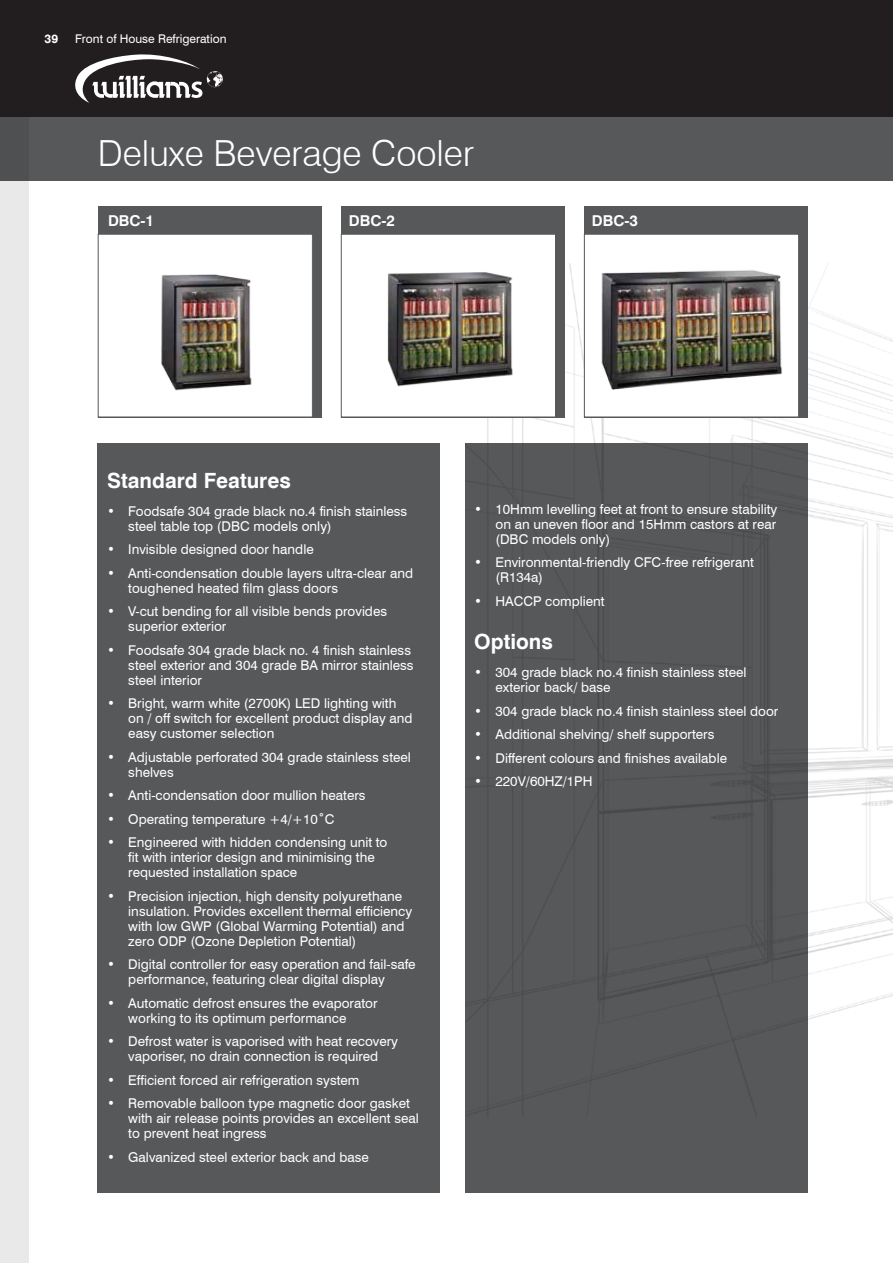
<style>
.page{position:relative;width:893px;height:1263px;background:#fff}
.page>*{position:absolute;margin:0;border:0;box-sizing:border-box;transform-origin:0 0}
.t1{font:300 36px "Swiss 721 BT";color:#fff}
.t2{font:700 21px "Swiss 721 BT";color:#fff}
.t3{font:700 15px "Swiss 721 BT";color:#fff}
.t4{font:13.5px/15px "Swiss 721 BT";color:#fff}
.t5{font:12px "Swiss 721 BT";color:#fff}
.t6{font:700 12px "Swiss 721 BT";color:#fff}
</style>
<div class="page">
<img style="left:466px;top:264px;width:427px;height:756px">
<div style="left:0;top:0;width:893px;height:117px;background:#221e1f"></div>
<div style="left:0;top:180px;width:28px;height:1083px;background:#e9e9e9"></div>
<svg style="left:75px;top:54px;width:148px;height:49px"></svg>
<div style="left:98px;top:443px;width:342px;height:750px;background:#57585a"></div>
<div style="left:466px;top:443px;width:342px;height:750px;background:#57585a"></div>
<div style="left:98px;top:206px;width:224px;height:211px;background:#57585a"></div>
<div style="left:98px;top:234px;width:214px;height:183px;background:#fff"></div>
<img style="left:161px;top:274px;width:91px;height:117px">
<div style="left:98px;top:234px;width:215px;height:183px;border:1px solid #57585a"></div>
<div style="left:341px;top:206px;width:224px;height:211px;background:#57585a"></div>
<div style="left:341px;top:234px;width:214px;height:183px;background:#fff"></div>
<img style="left:387px;top:272px;width:126px;height:115px">
<div style="left:341px;top:234px;width:215px;height:183px;border:1px solid #57585a"></div>
<div style="left:584px;top:206px;width:224px;height:211px;background:#57585a"></div>
<div style="left:584px;top:234px;width:215px;height:183px;background:#fff"></div>
<img style="left:601px;top:270px;width:181px;height:120px">
<div style="left:584px;top:234px;width:215px;height:183px;border:1px solid #57585a"></div>
<div style="left:0;top:117px;width:893px;height:63px;background:#57585a"></div>
<p class="t6" style="left:45px;top:31px;width:15px">39</p>
<p class="t5" style="left:75px;top:31px;width:153px">Front of House Refrigeration</p>
<h1 class="t1" style="left:98px;top:131px;width:378px">Deluxe Beverage Cooler</h1>
<p class="t3" style="left:108px;top:211px;width:48px">DBC-1</p>
<p class="t3" style="left:349px;top:211px;width:48px">DBC-2</p>
<p class="t3" style="left:592px;top:212px;width:48px">DBC-3</p>
<h2 class="t2" style="left:107px;top:468px;width:185px">Standard Features</h2>
<p class="t4" style="left:128px;top:503px;width:280px;text-indent:-21px">• Foodsafe 304 grade black no.4 finish stainless steel table top (DBC models only)</p>
<p class="t4" style="left:107px;top:542px;width:208px">• Invisible designed door handle</p>
<p class="t4" style="left:128px;top:565px;width:286px;text-indent:-21px">• Anti-condensation double layers ultra-clear and toughened heated film glass doors</p>
<p class="t4" style="left:128px;top:604px;width:260px;text-indent:-21px">• V-cut bending for all visible bends provides superior exterior</p>
<p class="t4" style="left:128px;top:642px;width:287px;text-indent:-21px">• Foodsafe 304 grade black no. 4 finish stainless steel exterior and 304 grade BA mirror stainless steel interior</p>
<p class="t4" style="left:128px;top:696px;width:286px;text-indent:-21px">• Bright, warm white (2700K) LED lighting with on / off switch for excellent product display and easy customer selection</p>
<p class="t4" style="left:128px;top:749px;width:284px;text-indent:-21px">• Adjustable perforated 304 grade stainless steel shelves</p>
<p class="t4" style="left:107px;top:788px;width:260px">• Anti-condensation door mullion heaters</p>
<p class="t4" style="left:107px;top:811px;width:229px">• Operating temperature +4/+10˚C</p>
<p class="t4" style="left:128px;top:835px;width:261px;text-indent:-21px">• Engineered with hidden condensing unit to fit with interior design and minimising the requested installation space</p>
<p class="t4" style="left:128px;top:888px;width:285px;text-indent:-21px">• Precision injection, high density polyurethane insulation. Provides excellent thermal efficiency with low GWP (Global Warming Potential) and zero ODP (Ozone Depletion Potential)</p>
<p class="t4" style="left:128px;top:957px;width:289px;text-indent:-21px">• Digital controller for easy operation and fail-safe performance, featuring clear digital display</p>
<p class="t4" style="left:128px;top:995px;width:251px;text-indent:-21px">• Automatic defrost ensures the evaporator working to its optimum performance</p>
<p class="t4" style="left:107px;top:1034px;width:293px;text-align:center">• Defrost water is vaporised with heat recovery vaporiser, no drain connection is required</p>
<p class="t4" style="left:107px;top:1072px;width:254px">• Efficient forced air refrigeration system</p>
<p class="t4" style="left:128px;top:1096px;width:292px;text-indent:-21px">• Removable balloon type magnetic door gasket with air release points provides an excellent seal to prevent heat ingress</p>
<p class="t4" style="left:107px;top:1149px;width:263px">• Galvanized steel exterior back and base</p>
<p class="t4" style="left:495px;top:501px;width:283px;text-align:justify;text-indent:-21px">• 10Hmm levelling feet at front to ensure stability on an uneven floor and 15Hmm castors at rear (DBC models only)</p>
<p class="t4" style="left:495px;top:555px;width:260px;text-indent:-21px">• Environmental-friendly CFC-free refrigerant (R134a)</p>
<p class="t4" style="left:474px;top:593px;width:132px">• HACCP complient</p>
<h2 class="t2" style="left:474px;top:629px;width:80px">Options</h2>
<p class="t4" style="left:495px;top:665px;width:253px;text-indent:-21px">• 304 grade black no.4 finish stainless steel exterior back/ base</p>
<p class="t4" style="left:474px;top:703px;width:306px">• 304 grade black no.4 finish stainless steel door</p>
<p class="t4" style="left:474px;top:727px;width:242px">• Additional shelving/ shelf supporters</p>
<p class="t4" style="left:474px;top:750px;width:254px">• Different colours and finishes available</p>
<p class="t4" style="left:474px;top:774px;width:120px">• 220V/60HZ/1PH</p>
</div>
